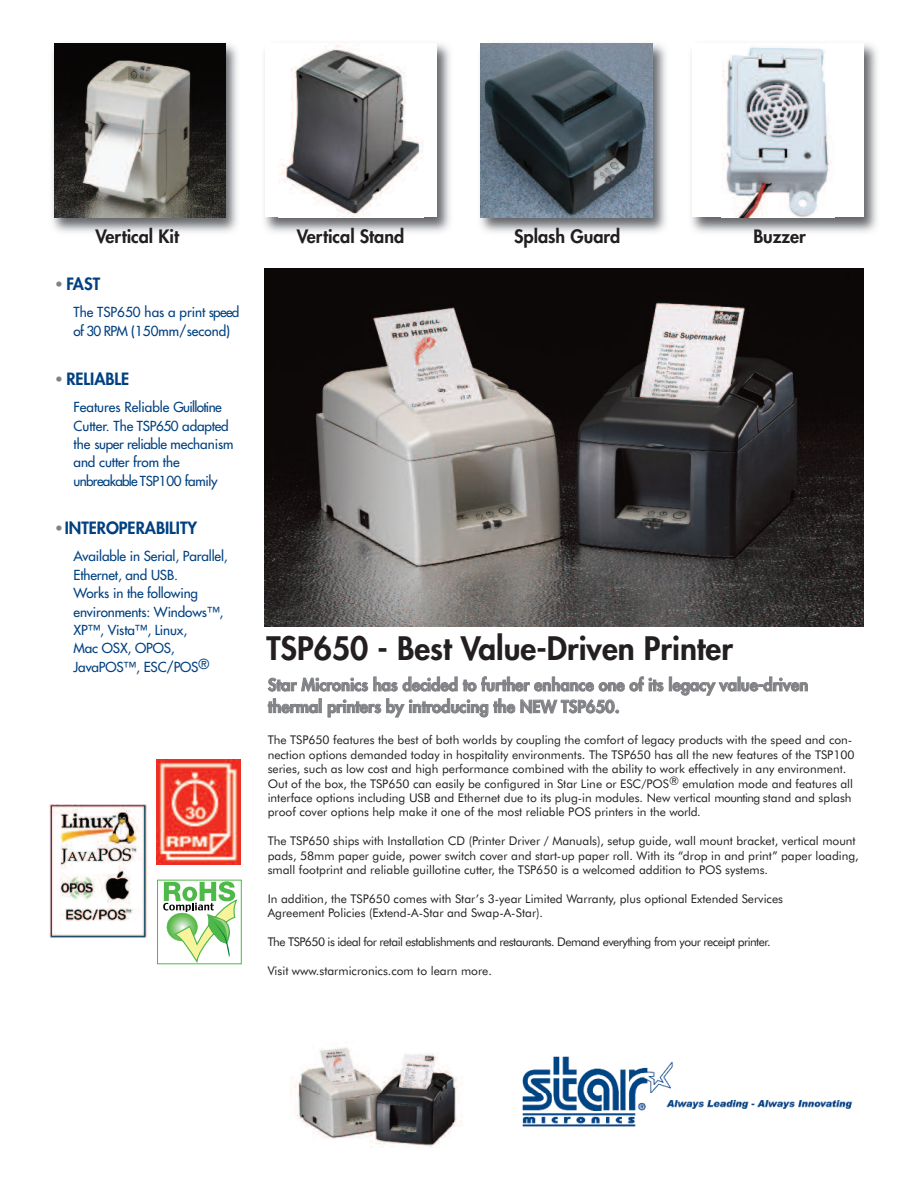
<style>
.page{position:relative;width:918px;height:1188px;background:#fff}
.page>*{position:absolute;margin:0;border:0;box-sizing:border-box;transform-origin:0 0}
.t1{font:800 31.5px "Futura";color:#231f20}
.t2{font:800 18px "Futura";color:#231f20}
.t3{font:800 16.5px/21.8px "Futura";color:#808285}
.t4{font:800 16.5px "Futura";color:#014181}
.t5{font:13.5px/18.5px "Futura";letter-spacing:-.01em;color:#014181}
.t6{font:12px/14.4px "Futura BT";color:#231f20}
.t7{font:12px "Futura BT";letter-spacing:-.045em;color:#231f20}
.s1{font-family:"Helvetica";font-weight:400;color:#808285}
</style>
<div class="page">
<img style="left:156px;top:759px;width:85px;height:105px">
<img style="left:50px;top:804px;width:96px;height:133px">
<img style="left:265px;top:269px;width:599px;height:358px">
<img style="left:691px;top:44px;width:186px;height:189px">
<div style="left:692px;top:44px;width:172px;height:173px;background:#fff"></div>
<img style="left:722px;top:47px;width:110px;height:170px">
<img style="left:52px;top:43px;width:186px;height:190px">
<img style="left:54px;top:44px;width:171px;height:173px">
<img style="left:264px;top:43px;width:186px;height:189px">
<div style="left:265px;top:44px;width:172px;height:173px;background:#fff"></div>
<img style="left:278px;top:45px;width:145px;height:172px">
<img style="left:480px;top:43px;width:186px;height:190px">
<img style="left:481px;top:44px;width:171px;height:173px">
<img style="left:522px;top:1056px;width:331px;height:71px">
<img style="left:292px;top:1047px;width:171px;height:101px">
<div style="left:157px;top:880px;width:85px;height:84px;border:1px solid #4eb848"></div>
<svg style="left:163px;top:881px;width:75px;height:84px"></svg>
<h2 class="t2" style="left:95px;top:228px;width:85px">Vertical Kit</h2>
<h2 class="t2" style="left:297px;top:228px;width:109px">Vertical Stand</h2>
<h2 class="t2" style="left:514px;top:228px;width:108px">Splash Guard</h2>
<h2 class="t2" style="left:753px;top:228px;width:54px">Buzzer</h2>
<h3 class="t4" style="left:56px;top:276px;width:46px"><span class="s1">•</span> FAST</h3>
<p class="t5" style="left:74px;top:304px;width:167px">The TSP650 has a print speed of 30 RPM (150mm/second)</p>
<h3 class="t4" style="left:56px;top:371px;width:75px"><span class="s1">•</span> RELIABLE</h3>
<p class="t5" style="left:74px;top:399px;width:161px">Features Reliable Guillotine<br>Cutter. The TSP650 adapted the super reliable mechanism and cutter from the unbreakable TSP100 family</p>
<h3 class="t4" style="left:56px;top:520px;width:143px"><span class="s1">•</span> INTEROPERABILITY</h3>
<p class="t5" style="left:74px;top:548px;width:156px">Available in Serial, Parallel,<br>Ethernet, and USB.<br>Works in the following environments: Windows™,<br>XP™, Vista™, Linux,<br>Mac OSX, OPOS,<br>JavaPOS™, ESC/POS®</p>
<h1 class="t1" style="left:266px;top:633px;width:468px">TSP650 - Best Value-Driven Printer</h1>
<h3 class="t3" style="left:268px;top:675px;width:542px">Star Micronics has decided to further enhance one of its legacy value-driven thermal printers by introducing the NEW TSP650.</h3>
<p class="t6" style="left:268px;top:734px;width:588px">The TSP650 features the best of both worlds by coupling the comfort of legacy products with the speed and con&shy;nection options demanded today in hospitality environments. The TSP650 has all the new features of the TSP100 series, such as low cost and high performance combined with the ability to work effectively in any environment.<br>Out of the box, the TSP650 can easily be configured in Star Line or ESC/POS® emulation mode and features all interface options including USB and Ethernet due to its plug-in modules. New vertical mounting stand and splash proof cover options help make it one of the most reliable POS printers in the world.</p>
<p class="t6" style="left:268px;top:835px;width:593px">The TSP650 ships with Installation CD (Printer Driver / Manuals), setup guide, wall mount bracket, vertical mount pads, 58mm paper guide, power switch cover and start-up paper roll. With its “drop in and print” paper loading, small footprint and reliable guillotine cutter, the TSP650 is a welcomed addition to POS systems.</p>
<p class="t6" style="left:268px;top:892px;width:517px">In addition, the TSP650 comes with Star’s 3-year Limited Warranty, plus optional Extended Services<br>Agreement Policies (Extend-A-Star and Swap-A-Star).</p>
<p class="t7" style="left:268px;top:937px;width:504px">The TSP650 is ideal for retail establishments and restaurants. Demand everything from your receipt printer.</p>
<p class="t6" style="left:268px;top:965px;width:226px">Visit www.starmicronics.com to learn more.</p>
</div>
